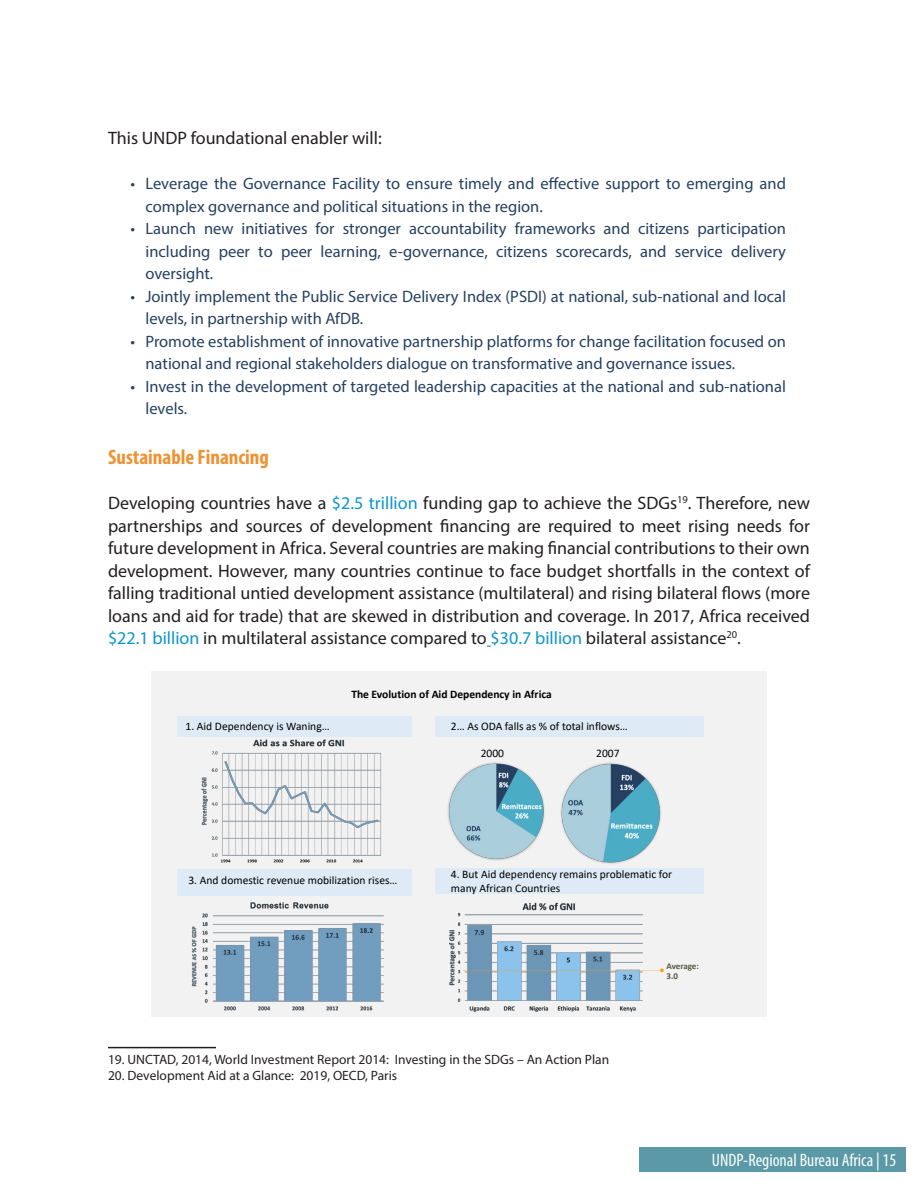
<style>
.page{position:relative;width:918px;height:1188px;background:#fff}
.page>*{position:absolute;margin:0;border:0;box-sizing:border-box;transform-origin:0 0}
.t1{font:700 condensed 21px "Myriad Pro";color:#ee9232}
.t2{font:18px/22.5px "Myriad Pro";color:#231f20;text-align:justify}
.t3{font:condensed 18px "Myriad Pro";color:#fbfeff}
.t4{font:16.5px/22.5px "Myriad Pro";color:#264061}
.t5{font:13.5px "Myriad Pro";color:#231f20}
.t6{font:11.55px/13.5px "Calibri";color:#000}
.t7{font:700 11.55px "Calibri";letter-spacing:-.005em;color:#000}
.t8{font:700 9px/10.9px "Calibri";letter-spacing:-.01em;color:#59584c}
.s1{color:#0c95d1}
</style>
<div class="page">
<div style="left:639px;top:1148px;width:266px;height:24px;background:#5a99a5"></div>
<div style="left:151px;top:671px;width:616px;height:346px;background:#f2f2f2"></div>
<div style="left:436px;top:716px;width:268px;height:21px;background:#deebf7"></div>
<div style="left:436px;top:869px;width:268px;height:25px;background:#deebf7"></div>
<div style="left:177px;top:716px;width:235px;height:21px;background:#deebf7"></div>
<img style="left:449px;top:902px;width:194px;height:110px">
<img style="left:201px;top:739px;width:181px;height:124px">
<img style="left:187px;top:895px;width:201px;height:116px">
<hr style="left:463px;top:970px;width:199px;height:1px;background:#fb9f0a">
<svg style="left:660px;top:968px;width:4px;height:4px"></svg>
<div style="left:177px;top:869px;width:235px;height:26px;background:#deebf7"></div>
<img style="left:435px;top:762px;width:102px;height:109px">
<img style="left:537px;top:762px;width:146px;height:107px">
<hr style="left:108px;top:1047px;width:108px;height:1px;background:#231f20">
<p class="t2" style="left:108px;top:126px;width:275px">This UNDP foundational enabler will:</p>
<p class="t4" style="left:146px;top:172px;width:642px;text-indent:-15px">• Leverage the Governance Facility to ensure timely and effective support to emerging and complex governance and political situations in the region.</p>
<p class="t4" style="left:146px;top:217px;width:642px;text-align:justify;text-indent:-15px">• Launch new initiatives for stronger accountability frameworks and citizens participation including peer to peer learning, e-governance, citizens scorecards, and service delivery oversight.</p>
<p class="t4" style="left:146px;top:284px;width:642px;text-indent:-15px">• Jointly implement the Public Service Delivery Index (PSDI) at national, sub-national and local levels, in partnership with AfDB.</p>
<p class="t4" style="left:146px;top:329px;width:642px;text-indent:-15px">• Promote establishment of innovative partnership platforms for change facilitation focused on national and regional stakeholders dialogue on transformative and governance issues.</p>
<p class="t4" style="left:146px;top:374px;width:642px;text-indent:-15px">• Invest in the development of targeted leadership capacities at the national and sub-national levels.</p>
<p class="t1" style="left:108px;top:444px;width:162px">Sustainable Financing</p>
<p class="t2" style="left:108px;top:492px;width:704px">Developing countries have a <span class="s1">$2.5 trillion</span> funding gap to achieve the SDGs<sup>19</sup>. Therefore, new partnerships and sources of development financing are required to meet rising needs for future development in Africa. Several countries are making financial contributions to their own development. However, many countries continue to face budget shortfalls in the context of falling traditional untied development assistance (multilateral) and rising bilateral flows (more loans and aid for trade) that are skewed in distribution and coverage. In 2017, Africa received <span class="s1">$22.1 billion</span> in multilateral assistance compared to <span class="s1">$30.7 billion</span> bilateral assistance<sup>20</sup>.</p>
<p class="t7" style="left:351px;top:686px;width:202px">The Evolution of Aid Dependency in Africa</p>
<p class="t6" style="left:186px;top:719px;width:146px">1. Aid Dependency is Waning…</p>
<p class="t6" style="left:451px;top:719px;width:178px">2… As ODA falls as % of total inflows…</p>
<p class="t6" style="left:188px;top:874px;width:211px">3. And domestic revenue mobilization rises…</p>
<p class="t6" style="left:481px;top:746px;width:25px">2000</p>
<p class="t6" style="left:596px;top:746px;width:25px">2007</p>
<p class="t6" style="left:451px;top:867px;width:223px">4. But Aid dependency remains problematic for many African Countries</p>
<p class="t8" style="left:666px;top:960px;width:34px">Average:<br>3.0</p>
<p class="t5" style="left:108px;top:1051px;width:503px">19. UNCTAD, 2014, World Investment Report 2014: Investing in the SDGs – An Action Plan</p>
<p class="t5" style="left:108px;top:1067px;width:291px">20. Development Aid at a Glance: 2019, OECD, Paris</p>
<p class="t3" style="left:712px;top:1149px;width:186px">UNDP-Regional Bureau Africa | 15</p>
</div>
